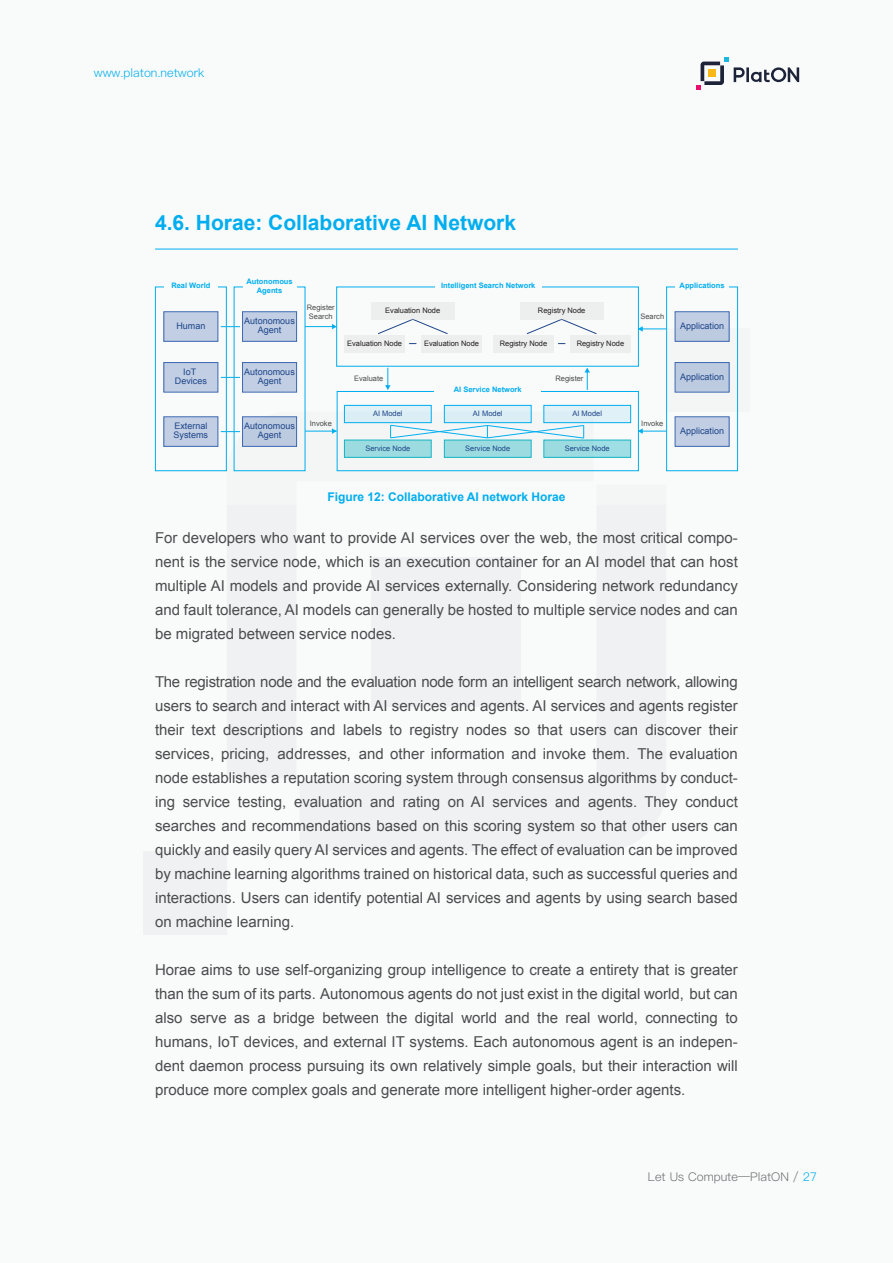
<style>
.page{position:relative;width:893px;height:1263px;background:#f9fafa}
.page>*{position:absolute;margin:0;border:0;box-sizing:border-box;transform-origin:0 0}
.t1{font:700 21px "Arial";color:#00aeef}
.t2{font:15px/24px "Arial";color:#4b4c4d;text-align:justify}
.t3{font:700 12px "Arial";color:#00aeef}
.t4{font:300 12px "Ping Fang SC";color:#6c6d70}
.t5{font:300 12px "Ping Fang SC";color:#00aeef}
.t6{font:9px/9px "Arial";color:#1e4688;text-align:center}
.t7{font:7.5px "Arial";color:#231f20}
.t8{font:700 7.5px/9px "Arial";color:#00aeef;text-align:center}
.t9{font:7.5px "Arial";color:#1e4688}
.t10{font:7.5px/9px "Arial";color:#4b4c4d}
.s1{color:#00aeef}
</style>
<div class="page">
<hr style="left:155px;top:249px;width:583px;height:1px;background:#00aeef">
<svg style="left:734px;top:67px;width:65px;height:15px"></svg>
<svg style="left:696px;top:57px;width:32px;height:32px"></svg>
<div style="left:144px;top:851px;width:83px;height:83px;background:#eff1f2"></div>
<div style="left:155px;top:287px;width:72px;height:184px;border:1px solid #00aeef"></div>
<div style="left:666px;top:287px;width:72px;height:184px;border:1px solid #00aeef"></div>
<div style="left:164px;top:278px;width:54px;height:17px;background:#f9fafa"></div>
<div style="left:675px;top:278px;width:54px;height:17px;background:#f9fafa"></div>
<div style="left:337px;top:391px;width:302px;height:80px;border:1px solid #00aeef"></div>
<div style="left:434px;top:381px;width:107px;height:17px;background:#f9fafa"></div>
<svg style="left:390px;top:425px;width:194px;height:13px"></svg>
<svg style="left:332px;top:324px;width:5px;height:5px"></svg>
<hr style="left:305px;top:326px;width:32px;height:1px;background:#00aeef">
<svg style="left:332px;top:428px;width:5px;height:6px"></svg>
<hr style="left:305px;top:431px;width:32px;height:1px;background:#00aeef">
<svg style="left:584px;top:368px;width:6px;height:22px"></svg>
<svg style="left:385px;top:368px;width:6px;height:22px"></svg>
<svg style="left:638px;top:428px;width:29px;height:6px"></svg>
<svg style="left:638px;top:326px;width:29px;height:6px"></svg>
<div style="left:164px;top:312px;width:54px;height:29px;background:#c1cee4"></div>
<div style="left:164px;top:311px;width:54px;height:30px;border:1px solid #3e69b2"></div>
<div style="left:243px;top:312px;width:54px;height:29px;background:#c1cee4"></div>
<div style="left:242px;top:311px;width:55px;height:30px;border:1px solid #3e69b2"></div>
<div style="left:164px;top:363px;width:54px;height:29px;background:#c1cee4"></div>
<div style="left:164px;top:362px;width:54px;height:30px;border:1px solid #3e69b2"></div>
<div style="left:243px;top:363px;width:54px;height:29px;background:#c1cee4"></div>
<div style="left:242px;top:362px;width:55px;height:30px;border:1px solid #3e69b2"></div>
<div style="left:164px;top:417px;width:54px;height:29px;background:#c1cee4"></div>
<div style="left:243px;top:417px;width:54px;height:29px;background:#bdcbe1"></div>
<div style="left:242px;top:417px;width:55px;height:29px;border:1px solid #3e69b2"></div>
<div style="left:544px;top:405px;width:87px;height:18px;background:#e0f2f8"></div>
<div style="left:544px;top:405px;width:87px;height:18px;border:1px solid #00aeef"></div>
<svg style="left:378px;top:319px;width:70px;height:15px"></svg>
<div style="left:371px;top:302px;width:84px;height:17px;background:#edeeee"></div>
<div style="left:344px;top:335px;width:61px;height:18px;background:#edeeee"></div>
<div style="left:421px;top:335px;width:61px;height:18px;background:#edeeee"></div>
<svg style="left:526px;top:319px;width:71px;height:15px"></svg>
<div style="left:520px;top:302px;width:84px;height:17px;background:#edeeee"></div>
<div style="left:493px;top:335px;width:61px;height:18px;background:#edeeee"></div>
<div style="left:570px;top:335px;width:61px;height:18px;background:#edeeee"></div>
<div style="left:444px;top:405px;width:87px;height:18px;background:#dceef5"></div>
<div style="left:444px;top:405px;width:87px;height:18px;border:1px solid #00aeef"></div>
<div style="left:344px;top:405px;width:87px;height:18px;background:#dceef5"></div>
<div style="left:344px;top:405px;width:87px;height:18px;border:1px solid #00aeef"></div>
<div style="left:544px;top:440px;width:87px;height:17px;background:#9cdce1"></div>
<div style="left:544px;top:440px;width:87px;height:17px;border:1px solid #16b5c3"></div>
<div style="left:444px;top:440px;width:87px;height:17px;background:#9cdce1"></div>
<div style="left:444px;top:440px;width:87px;height:17px;border:1px solid #16b5c3"></div>
<div style="left:344px;top:440px;width:87px;height:17px;background:#9cdce1"></div>
<div style="left:344px;top:440px;width:87px;height:17px;border:1px solid #16b5c3"></div>
<div style="left:675px;top:312px;width:54px;height:29px;background:#c1cee4"></div>
<div style="left:675px;top:311px;width:54px;height:30px;border:1px solid #3e69b2"></div>
<div style="left:675px;top:363px;width:54px;height:29px;background:#bdcbe1"></div>
<div style="left:675px;top:362px;width:54px;height:30px;border:1px solid #3e69b2"></div>
<div style="left:675px;top:417px;width:54px;height:29px;background:#c1cee4"></div>
<svg style="left:221px;top:326px;width:19px;height:1px"></svg>
<svg style="left:221px;top:377px;width:19px;height:1px"></svg>
<svg style="left:221px;top:431px;width:19px;height:1px"></svg>
<p class="t5" style="left:94px;top:65px;width:112px">www.platon.network</p>
<h1 class="t1" style="left:155px;top:209px;width:362px">4.6. Horae: Collaborative AI Network</h1>
<p class="t8" style="left:171px;top:281px;width:41px">Real World</p>
<p class="t8" style="left:246px;top:277px;width:48px">Autonomous<br>Agents</p>
<p class="t8" style="left:441px;top:281px;width:96px">Intelligent Search Network</p>
<p class="t8" style="left:680px;top:281px;width:47px">Applications</p>
<p class="t6" style="left:176px;top:321px;width:31px">Human</p>
<p class="t6" style="left:175px;top:368px;width:34px">IoT<br>Devices</p>
<p class="t6" style="left:244px;top:317px;width:52px">Autonomous<br>Agent</p>
<p class="t6" style="left:244px;top:368px;width:52px">Autonomous<br>Agent</p>
<p class="t10" style="left:307px;top:303px;width:29px">Register<br>Search</p>
<p class="t7" style="left:385px;top:305px;width:57px">Evaluation Node</p>
<p class="t7" style="left:347px;top:339px;width:57px">Evaluation Node</p>
<p class="t7" style="left:424px;top:339px;width:57px">Evaluation Node</p>
<p class="t7" style="left:538px;top:305px;width:49px">Registry Node</p>
<p class="t7" style="left:577px;top:339px;width:49px">Registry Node</p>
<p class="t7" style="left:500px;top:339px;width:49px">Registry Node</p>
<p class="t10" style="left:354px;top:374px;width:31px">Evaluate</p>
<p class="t10" style="left:555px;top:374px;width:29px">Register</p>
<p class="t8" style="left:454px;top:385px;width:69px">AI Service Network</p>
<p class="t10" style="left:640px;top:312px;width:25px">Search</p>
<p class="t6" style="left:680px;top:321px;width:46px">Application</p>
<p class="t6" style="left:680px;top:372px;width:46px">Application</p>
<p class="t9" style="left:373px;top:408px;width:31px">AI Model</p>
<p class="t9" style="left:473px;top:408px;width:31px">AI Model</p>
<p class="t9" style="left:572px;top:408px;width:31px">AI Model</p>
<p class="t6" style="left:174px;top:422px;width:36px;text-align:left">External<br>Systems</p>
<p class="t6" style="left:244px;top:422px;width:52px">Autonomous<br>Agent</p>
<p class="t10" style="left:310px;top:419px;width:24px">Invoke</p>
<p class="t10" style="left:641px;top:419px;width:24px">Invoke</p>
<p class="t6" style="left:680px;top:426px;width:46px">Application</p>
<p class="t9" style="left:365px;top:443px;width:47px">Service Node</p>
<p class="t9" style="left:465px;top:443px;width:47px">Service Node</p>
<p class="t9" style="left:565px;top:443px;width:47px">Service Node</p>
<p class="t3" style="left:327px;top:489px;width:240px">Figure 12: Collaborative AI network Horae</p>
<p class="t2" style="left:155px;top:525px;width:584px">For developers who want to provide AI services over the web, the most critical compo&shy;nent is the service node, which is an execution container for an AI model that can host multiple AI models and provide AI services externally. Considering network redundancy and fault tolerance, AI models can generally be hosted to multiple service nodes and can be migrated between service nodes.</p>
<p class="t2" style="left:155px;top:669px;width:584px">The registration node and the evaluation node form an intelligent search network, allowing users to search and interact with AI services and agents. AI services and agents register their text descriptions and labels to registry nodes so that users can discover their services, pricing, addresses, and other information and invoke them. The evaluation node establishes a reputation scoring system through consensus algorithms by conduct&shy;ing service testing, evaluation and rating on AI services and agents. They conduct searches and recommendations based on this scoring system so that other users can quickly and easily query AI services and agents. The effect of evaluation can be improved by machine learning algorithms trained on historical data, such as successful queries and interactions. Users can identify potential AI services and agents by using search based on machine learning.</p>
<p class="t2" style="left:155px;top:957px;width:584px">Horae aims to use self-organizing group intelligence to create a entirety that is greater than the sum of its parts. Autonomous agents do not just exist in the digital world, but can also serve as a bridge between the digital world and the real world, connecting to humans, IoT devices, and external IT systems. Each autonomous agent is an indepen&shy;dent daemon process pursuing its own relatively simple goals, but their interaction will produce more complex goals and generate more intelligent higher-order agents.</p>
<p class="t4" style="left:648px;top:1170px;width:170px">Let Us Compute—PlatON / <span class="s1">27</span></p>
</div>
